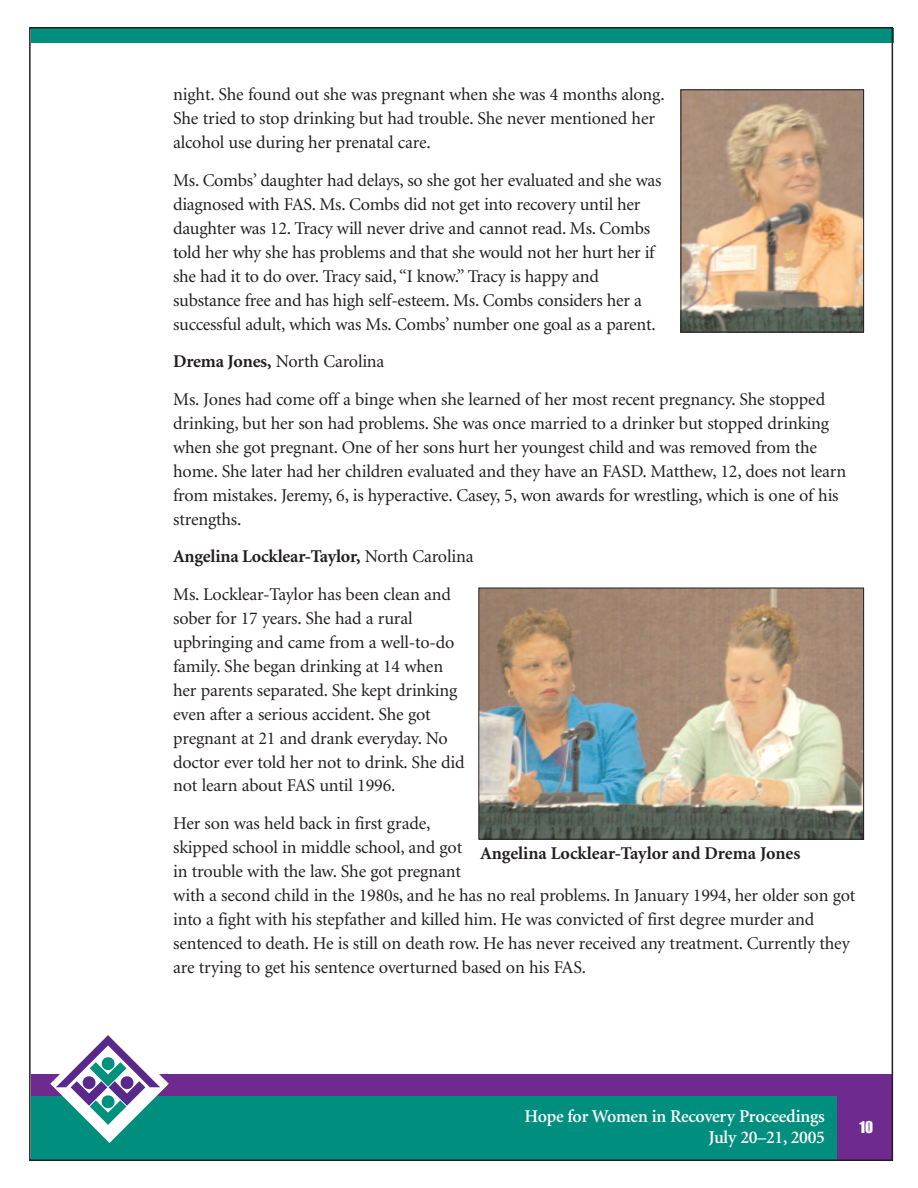
<style>
.page{position:relative;width:918px;height:1188px;background:#fff}
.page>*{position:absolute;margin:0;border:0;box-sizing:border-box;transform-origin:0 0}
.t1{font:18px/24px "Minion";letter-spacing:-.01em;color:#231f20}
.t2{font:600 18px "Minion";letter-spacing:-.015em;color:#fff}
.t3{font:700 18px "Minion";color:#231f20}
.t4{font:15px "Impact";color:#fff}
.s1{font-weight:700}
</style>
<div class="page">
<div style="left:31px;top:1091px;width:862px;height:69px;background:#008e7f"></div>
<div style="left:31px;top:1074px;width:862px;height:21px;background:#6e2a8e"></div>
<div style="left:32px;top:28px;width:862px;height:15px;background:#008e7f"></div>
<svg style="left:50px;top:1035px;width:119px;height:108px"></svg>
<div style="left:837px;top:1094px;width:56px;height:67px;background:#6e2a8e"></div>
<img style="left:683px;top:91px;width:179px;height:239px">
<div style="left:681px;top:89px;width:183px;height:243px;border:1px solid #231f20"></div>
<img style="left:480px;top:590px;width:382px;height:248px">
<div style="left:478px;top:588px;width:386px;height:252px;border:1px solid #231f20"></div>
<p class="t1" style="left:173px;top:84px;width:493px">night. She found out she was pregnant when she was 4 months along.<br>She tried to stop drinking but had trouble. She never mentioned her alcohol use during her prenatal care.</p>
<p class="t1" style="left:173px;top:169px;width:490px">Ms. Combs’ daughter had delays, so she got her evaluated and she was diagnosed with FAS. Ms. Combs did not get into recovery until her daughter was 12. Tracy will never drive and cannot read. Ms. Combs told her why she has problems and that she would not her hurt her if she had it to do over. Tracy said, “I know.” Tracy is happy and substance free and has high self-esteem. Ms. Combs considers her a successful adult, which was Ms. Combs’ number one goal as a parent.</p>
<p class="t1" style="left:173px;top:344px;width:654px;line-height:37.5px"><span class="s1">Drema Jones,</span> North Carolina<br>Ms. Jones had come off a binge when she learned of her most recent pregnancy. She stopped</p>
<p class="t1" style="left:173px;top:412px;width:675px">drinking, but her son had problems. She was once married to a drinker but stopped drinking when she got pregnant. One of her sons hurt her youngest child and was removed from the home. She later had her children evaluated and they have an FASD. Matthew, 12, does not learn from mistakes. Jeremy, 6, is hyperactive. Casey, 5, won awards for wrestling, which is one of his strengths.</p>
<p class="t1" style="left:173px;top:539px;width:302px;line-height:37.5px"><span class="s1">Angelina Locklear-Taylor,</span> North Carolina<br>Ms. Locklear-Taylor has been clean and</p>
<p class="t1" style="left:173px;top:607px;width:293px">sober for 17 years. She had a rural upbringing and came from a well-to-do family. She began drinking at 14 when her parents separated. She kept drinking even after a serious accident. She got pregnant at 21 and drank everyday. No doctor ever told her not to drink. She did not learn about FAS until 1996.</p>
<p class="t1" style="left:173px;top:813px;width:291px">Her son was held back in first grade, skipped school in middle school, and got in trouble with the law. She got pregnant</p>
<p class="t1" style="left:173px;top:885px;width:684px">with a second child in the 1980s, and he has no real problems. In January 1994, her older son got into a fight with his stepfather and killed him. He was convicted of first degree murder and sentenced to death. He is still on death row. He has never received any treatment. Currently they are trying to get his sentence overturned based on his FAS.</p>
<p class="t3" style="left:480px;top:846px;width:322px">Angelina Locklear-Taylor and Drema Jones</p>
<p class="t2" style="left:525px;top:1109px;width:302px">Hope for Women in Recovery Proceedings</p>
<p class="t2" style="left:709px;top:1130px;width:118px">July 20–21, 2005</p>
<p class="t4" style="left:859px;top:1118px;width:15px">10</p>
</div>
